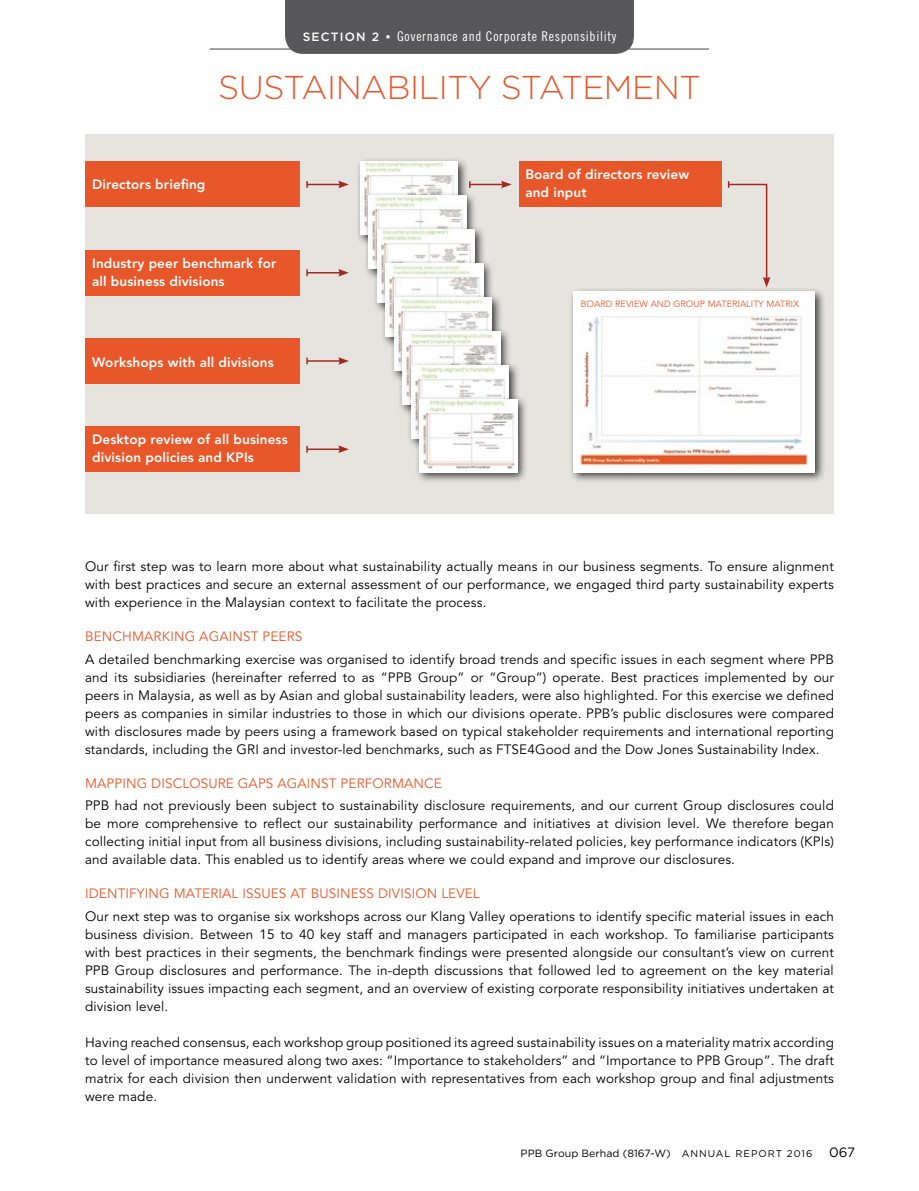
<style>
.page{position:relative;width:919px;height:1191px;background:#fff}
.page>*{position:absolute;margin:0;border:0;box-sizing:border-box;transform-origin:0 0}
.t1{font:300 33px "Gotham";letter-spacing:-.015em;color:#e85729}
.t2{font:13.5px/18px "Avenir LT Std";letter-spacing:.01em;color:#000;text-align:justify}
.t3{font:800 13.5px/18px "Avenir LT Std";letter-spacing:.01em;color:#fff}
.t4{font:13.5px "Avenir LT Std";letter-spacing:.01em;color:#e85729}
.t5{font:13.5px "Trade Gothic LT Std Cn 18";letter-spacing:.05em;color:#fff}
.t6{font:10.5px "Gotham";letter-spacing:.005em;color:#000}
.t7{font:9px "Avenir LT Std";letter-spacing:.01em;color:#e85729}
.s1{font-family:"Gotham";font-weight:500;font-size:12px}
.s2{font-size:9.75px}
.s3{font-size:13.5px}
</style>
<div class="page">
<div style="left:85px;top:135px;width:748px;height:379px;background:#e7e4e0"></div>
<div style="left:518px;top:162px;width:203px;height:45px;background:#e85729"></div>
<div style="left:85px;top:162px;width:215px;height:45px;background:#e85729"></div>
<div style="left:85px;top:250px;width:215px;height:46px;background:#e85729"></div>
<div style="left:85px;top:426px;width:215px;height:46px;background:#e85729"></div>
<div style="left:85px;top:338px;width:215px;height:46px;background:#e85729"></div>
<div style="left:355px;top:156px;width:113px;height:89px;background:#000;opacity:.75"></div>
<img style="left:360px;top:162px;width:97px;height:72px">
<div style="left:363px;top:190px;width:114px;height:89px;background:#000;opacity:.75"></div>
<img style="left:369px;top:196px;width:97px;height:72px">
<div style="left:372px;top:224px;width:113px;height:89px;background:#000;opacity:.75"></div>
<img style="left:377px;top:229px;width:97px;height:73px">
<div style="left:380px;top:258px;width:114px;height:89px;background:#000;opacity:.75"></div>
<img style="left:386px;top:263px;width:97px;height:73px">
<div style="left:389px;top:292px;width:113px;height:89px;background:#000;opacity:.75"></div>
<img style="left:394px;top:297px;width:97px;height:73px">
<div style="left:397px;top:326px;width:114px;height:89px;background:#000;opacity:.75"></div>
<img style="left:403px;top:331px;width:97px;height:73px">
<div style="left:406px;top:360px;width:113px;height:89px;background:#000;opacity:.75"></div>
<img style="left:411px;top:365px;width:97px;height:73px">
<div style="left:414px;top:394px;width:114px;height:89px;background:#000;opacity:.75"></div>
<img style="left:420px;top:399px;width:97px;height:73px">
<div style="left:568px;top:286px;width:257px;height:197px;background:#000;opacity:.75"></div>
<img style="left:573px;top:291px;width:241px;height:181px">
<hr style="left:307px;top:184px;width:33px;height:1px;background:#a3291f">
<svg style="left:306px;top:181px;width:2px;height:7px"></svg>
<svg style="left:338px;top:181px;width:11px;height:7px"></svg>
<hr style="left:470px;top:184px;width:33px;height:1px;background:#a3291f">
<svg style="left:501px;top:181px;width:10px;height:7px"></svg>
<svg style="left:727px;top:181px;width:43px;height:106px"></svg>
<hr style="left:307px;top:360px;width:33px;height:2px;background:#a3291f">
<svg style="left:338px;top:357px;width:11px;height:8px"></svg>
<hr style="left:307px;top:272px;width:33px;height:1px;background:#a3291f">
<svg style="left:306px;top:269px;width:2px;height:7px"></svg>
<svg style="left:338px;top:269px;width:11px;height:7px"></svg>
<hr style="left:307px;top:448px;width:33px;height:2px;background:#a3291f">
<svg style="left:338px;top:445px;width:11px;height:8px"></svg>
<div style="left:580px;top:296px;width:222px;height:15px;background:#fff"></div>
<div style="left:285px;top:0;width:349px;height:54px;background:#58585a"></div>
<hr style="left:210px;top:48px;width:499px;height:2px;background:#58585a">
<p class="t5" style="left:303px;top:29px;width:315px"><span class="s1">SECTION 2 •</span> Governance and Corporate Responsibility</p>
<h1 class="t1" style="left:218px;top:66px;width:484px">SUSTAINABILITY STATEMENT</h1>
<p class="t3" style="left:92px;top:175px;width:115px">Directors briefing</p>
<p class="t3" style="left:525px;top:166px;width:165px">Board of directors review and input</p>
<p class="t3" style="left:92px;top:254px;width:186px">Industry peer benchmark for all business divisions</p>
<p class="t3" style="left:92px;top:353px;width:183px">Workshops with all divisions</p>
<p class="t3" style="left:92px;top:430px;width:197px">Desktop review of all business division policies and KPIs</p>
<p class="t7" style="left:580px;top:299px;width:220px">BOARD REVIEW AND GROUP MATERIALITY MATRIX</p>
<p class="t2" style="left:85px;top:558px;width:750px">Our first step was to learn more about what sustainability actually means in our business segments. To ensure alignment with best practices and secure an external assessment of our performance, we engaged third party sustainability experts with experience in the Malaysian context to facilitate the process.</p>
<p class="t4" style="left:85px;top:629px;width:219px">BENCHMARKING AGAINST PEERS</p>
<p class="t2" style="left:85px;top:650px;width:750px">A detailed benchmarking exercise was organised to identify broad trends and specific issues in each segment where PPB and its subsidiaries (hereinafter referred to as “PPB Group” or “Group”) operate. Best practices implemented by our peers in Malaysia, as well as by Asian and global sustainability leaders, were also highlighted. For this exercise we defined peers as companies in similar industries to those in which our divisions operate. PPB’s public disclosures were compared with disclosures made by peers using a framework based on typical stakeholder requirements and international reporting standards, including the GRI and investor-led benchmarks, such as FTSE4Good and the Dow Jones Sustainability Index.</p>
<p class="t4" style="left:85px;top:775px;width:358px">MAPPING DISCLOSURE GAPS AGAINST PERFORMANCE</p>
<p class="t2" style="left:85px;top:797px;width:750px">PPB had not previously been subject to sustainability disclosure requirements, and our current Group disclosures could be more comprehensive to reflect our sustainability performance and initiatives at division level. We therefore began collecting initial input from all business divisions, including sustainability-related policies, key performance indicators (KPIs) and available data. This enabled us to identify areas where we could expand and improve our disclosures.</p>
<p class="t4" style="left:85px;top:886px;width:396px">IDENTIFYING MATERIAL ISSUES AT BUSINESS DIVISION LEVEL</p>
<p class="t2" style="left:85px;top:907px;width:750px">Our next step was to organise six workshops across our Klang Valley operations to identify specific material issues in each business division. Between 15 to 40 key staff and managers participated in each workshop. To familiarise participants with best practices in their segments, the benchmark findings were presented alongside our consultant’s view on current PPB Group disclosures and performance. The in-depth discussions that followed led to agreement on the key material sustainability issues impacting each segment, and an overview of existing corporate responsibility initiatives undertaken at division level.</p>
<p class="t2" style="left:85px;top:1033px;width:750px">Having reached consensus, each workshop group positioned its agreed sustainability issues on a materiality matrix according to level of importance measured along two axes: “Importance to stakeholders” and “Importance to PPB Group”. The draft matrix for each division then underwent validation with representatives from each workshop group and final adjustments were made.</p>
<p class="t6" style="left:520px;top:1146px;width:336px">PPB Group Berhad (8167-W) <span class="s2">ANNUAL REPORT 2016</span> <span class="s3">067</span></p>
</div>
